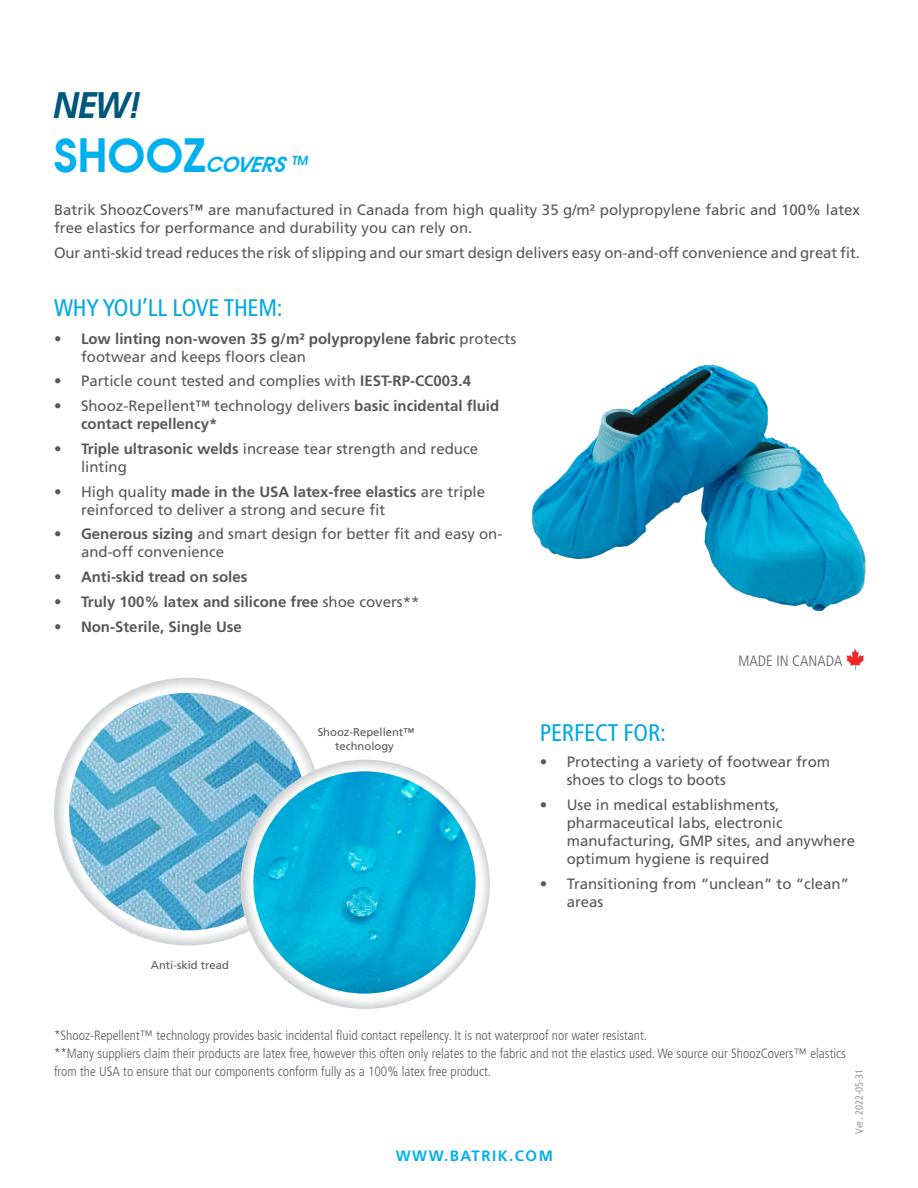
<style>
.page{position:relative;width:918px;height:1188px;background:#fff}
.page>*{position:absolute;margin:0;border:0;box-sizing:border-box;transform-origin:0 0}
.t1{font:italic 600 36px "Avant Garde IT Cby BT";color:#00577d}
.Sub-Title___A{font:condensed 24px "Frutiger LT Std";letter-spacing:-.01em;color:#00a8e2}
.Sub-Title___A-2{font:italic 600 21px "Avant Garde IT Cby BT";color:#00afef}
.t2{font:15px/18px "Frutiger LT Std";color:#57585a}
.Sub-Title___A-3{font:15px/18px "Frutiger LT Std";color:#58595b}
.t3{font:700 15px/18px "Frutiger LT Std";color:#57585a}
.t4{font:700 15px "Frutiger LT Std";letter-spacing:.1em;color:#00afef}
.Sub-Title___A-4{font:300 condensed 15px "Frutiger LT Std";color:#5a5a5d}
.Sub-Title___A-5{font:300 condensed 13.5px/18px "Frutiger LT Std";color:#5a5a5d}
.t5{font:11.25px "Frutiger LT Std";color:#57585a}
.Sub-Title___B_Chart{font:condensed 10.5px "Frutiger LT Std";color:#97999c}
.s1{font-family:"Avant Garde";font-style:normal;font-size:45px}
.s2{font-weight:400}
.s3{font-weight:700}
</style>
<div class="page">
<img style="left:532px;top:364px;width:334px;height:247px">
<img style="left:846px;top:649px;width:18px;height:21px">
<svg style="left:54px;top:678px;width:268px;height:268px"></svg>
<img style="left:69px;top:693px;width:238px;height:237px;border-radius:119px">
<svg style="left:240px;top:760px;width:250px;height:249px"></svg>
<img style="left:253px;top:771px;width:223px;height:223px;border-radius:111px">
<p class="t1" style="left:54px;top:83px;width:89px">NEW!</p>
<p class="Sub-Title___A-2" style="left:54px;top:152px;width:257px"><span class="s1">SHOOZ</span>COVERS <sup>TM</sup></p>
<p class="Sub-Title___A-3" style="left:54px;top:201px;width:808px">Batrik ShoozCovers™ are manufactured in Canada from high quality 35 g/m² polypropylene fabric and 100% latex free elastics for performance and durability you can rely on.</p>
<p class="Sub-Title___A-3" style="left:54px;top:244px;width:808px">Our anti-skid tread reduces the risk of slipping and our smart design delivers easy on-and-off convenience and great fit.</p>
<p class="Sub-Title___A" style="left:54px;top:294px;width:230px">WHY YOU’LL LOVE THEM:</p>
<p class="t3" style="left:81px;top:330px;width:437px;text-indent:-27px">• Low linting non-woven 35 g/m² polypropylene fabric <span class="s2">protects footwear and keeps floors clean</span></p>
<p class="t2" style="left:54px;top:372px;width:419px">• Particle count tested and complies with <span class="s3">IEST-RP-CC003.4</span></p>
<p class="t3" style="left:81px;top:397px;width:420px;text-indent:-27px"><span class="s2">• Shooz-Repellent™ technology delivers</span> basic incidental fluid contact repellency*</p>
<p class="t2" style="left:81px;top:440px;width:399px;text-indent:-27px"><span class="s3">• Triple ultrasonic welds</span> increase tear strength and reduce linting</p>
<p class="t2" style="left:81px;top:483px;width:406px;text-indent:-27px">• High quality <span class="s3">made in the USA latex-free elastics</span> are triple reinforced to deliver a strong and secure fit</p>
<p class="t2" style="left:81px;top:525px;width:423px;text-indent:-27px"><span class="s3">• Generous sizing</span> and smart design for better fit and easy on&shy;and-off convenience</p>
<p class="t3" style="left:54px;top:568px;width:195px">• Anti-skid tread on soles</p>
<p class="t3" style="left:54px;top:593px;width:367px">• Truly 100% latex and silicone free <span class="s2">shoe covers**</span></p>
<p class="t3" style="left:54px;top:618px;width:189px">• Non-Sterile, Single Use</p>
<p class="t5" style="left:151px;top:958px;width:80px">Anti-skid tread</p>
<p class="t5" style="left:318px;top:726px;width:98px">Shooz-Repellent™</p>
<p class="t5" style="left:335px;top:739px;width:60px">technology</p>
<p class="Sub-Title___A-4" style="left:738px;top:652px;width:106px">MADE IN CANADA</p>
<p class="Sub-Title___A" style="left:540px;top:718px;width:128px">PERFECT FOR:</p>
<p class="t2" style="left:567px;top:753px;width:265px;text-indent:-27px">• Protecting a variety of footwear from shoes to clogs to boots</p>
<p class="t2" style="left:567px;top:796px;width:290px;text-indent:-27px">• Use in medical establishments, pharmaceutical labs, electronic manufacturing, GMP sites, and anywhere optimum hygiene is required</p>
<p class="t2" style="left:567px;top:874px;width:284px;text-indent:-27px">• Transitioning from “unclean” to “clean” areas</p>
<p class="Sub-Title___A-5" style="left:54px;top:1027px;width:595px">*Shooz-Repellent™ technology provides basic incidental fluid contact repellency. It is not waterproof nor water resistant.</p>
<p class="Sub-Title___A-5" style="left:54px;top:1045px;width:793px">**Many suppliers claim their products are latex free, however this often only relates to the fabric and not the elastics used. We source our ShoozCovers™ elastics from the USA to ensure that our components conform fully as a 100% latex free product.</p>
<p class="t4" style="left:396px;top:1147px;width:159px">WWW.BATRIK.COM</p>
<p class="Sub-Title___B_Chart" style="left:853px;top:1134px;width:66px;rotate:-90deg">Ver. 2022-05-31</p>
</div>
